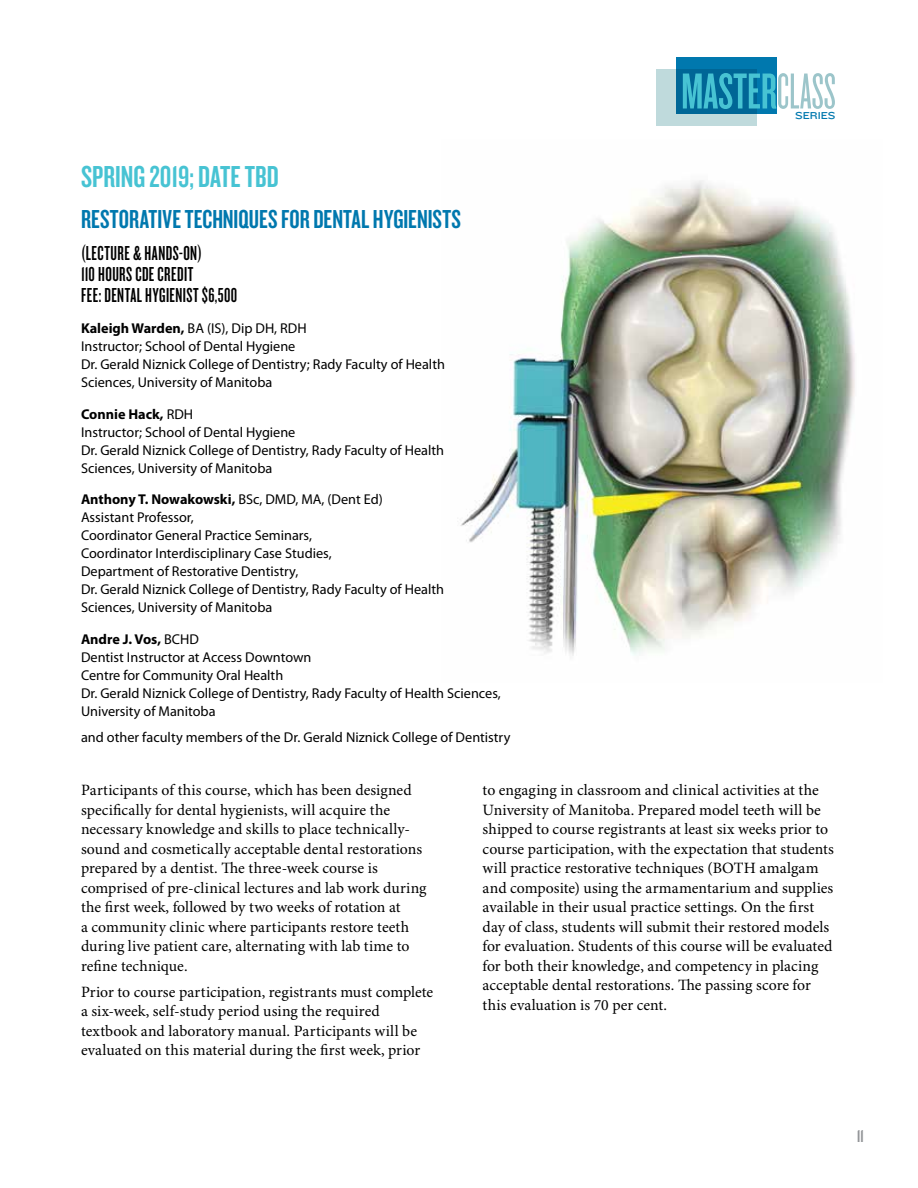
<style>
.page{position:relative;width:918px;height:1188px;background:#fff}
.page>*{position:absolute;margin:0;border:0;box-sizing:border-box;transform-origin:0 0}
.t1{font:52.5px "Knockout HTF47 Bantamweight";color:#47c3d3}
.t2{font:31.5px "Knockout HTF48 Featherweight";color:#47c3d3}
.t3{font:27px "Knockout HTF48 Featherweight";letter-spacing:.005em;color:#0078ae}
.t4{font:21px/21px "Knockout HTF47 Bantamweight";letter-spacing:.02em;color:#000}
.t5{font:18px "Knockout HTF48 Featherweight";color:#939598}
.t6{font:15.75px/19.5px "Minion Pro";letter-spacing:.005em;color:#000}
.t7{font:14.25px/18px "Myriad Pro";color:#000}
.t8{font:10.5px "Knockout HTF33 Junior Heviwt";color:#0078ae}
.s1{font-family:"Knockout HTF26 Junior Flyweight";color:#9cc5ca}
.s2{font-weight:700}
</style>
<div class="page">
<div style="left:676px;top:57px;width:100px;height:57px;background:#0078ae"></div>
<svg style="left:656px;top:69px;width:101px;height:56px;background:#438fae"></svg>
<img style="left:460px;top:180px;width:395px;height:476px">
<h1 class="t1" style="left:681px;top:65px;width:156px">MASTER<span class="s1">CLASS</span></h1>
<p class="t8" style="left:795px;top:110px;width:42px">SERIES</p>
<h2 class="t2" style="left:81px;top:160px;width:199px">SPRING 2019; DATE TBD</h2>
<h3 class="t3" style="left:81px;top:205px;width:382px">RESTORATIVE TECHNIQUES FOR DENTAL HYGIENISTS</h3>
<h3 class="t4" style="left:81px;top:242px;width:158px">(LECTURE &amp; HANDS-ON)<br>110 HOURS CDE CREDIT<br>FEE: DENTAL HYGIENIST $6,500</h3>
<p class="t7" style="left:81px;top:320px;width:365px"><span class="s2">Kaleigh Warden,</span> BA (IS), Dip DH, RDH<br>Instructor; School of Dental Hygiene<br>Dr. Gerald Niznick College of Dentistry; Rady Faculty of Health Sciences, University of Manitoba</p>
<p class="t7" style="left:81px;top:405px;width:365px"><span class="s2">Connie Hack,</span> RDH<br>Instructor; School of Dental Hygiene<br>Dr. Gerald Niznick College of Dentistry, Rady Faculty of Health Sciences, University of Manitoba</p>
<p class="t7" style="left:81px;top:491px;width:365px"><span class="s2">Anthony T. Nowakowski,</span> BSc, DMD, MA, (Dent Ed)<br>Assistant Professor,<br>Coordinator General Practice Seminars,<br>Coordinator Interdisciplinary Case Studies,<br>Department of Restorative Dentistry,<br>Dr. Gerald Niznick College of Dentistry, Rady Faculty of Health Sciences, University of Manitoba</p>
<p class="t7" style="left:81px;top:630px;width:421px"><span class="s2">Andre J. Vos,</span> BCHD<br>Dentist Instructor at Access Downtown<br>Centre for Community Oral Health<br>Dr. Gerald Niznick College of Dentistry, Rady Faculty of Health Sciences, University of Manitoba</p>
<p class="t7" style="left:81px;top:728px;width:431px">and other faculty members of the Dr. Gerald Niznick College of Dentistry</p>
<p class="t6" style="left:81px;top:781px;width:347px">Participants of this course, which has been designed specifically for dental hygienists, will acquire the necessary knowledge and skills to place technically&shy;sound and cosmetically acceptable dental restorations prepared by a dentist. The three-week course is comprised of pre-clinical lectures and lab work during the first week, followed by two weeks of rotation at<br>a community clinic where participants restore teeth during live patient care, alternating with lab time to refine technique.</p>
<p class="t6" style="left:81px;top:983px;width:354px">Prior to course participation, registrants must complete a six-week, self-study period using the required textbook and laboratory manual. Participants will be evaluated on this material during the first week, prior</p>
<p class="t6" style="left:483px;top:781px;width:353px">to engaging in classroom and clinical activities at the University of Manitoba. Prepared model teeth will be shipped to course registrants at least six weeks prior to course participation, with the expectation that students will practice restorative techniques (BOTH amalgam and composite) using the armamentarium and supplies available in their usual practice settings. On the first day of class, students will submit their restored models for evaluation. Students of this course will be evaluated for both their knowledge, and competency in placing acceptable dental restorations. The passing score for this evaluation is 70 per cent.</p>
<p class="t5" style="left:857px;top:1127px;width:9px">11</p>
</div>
